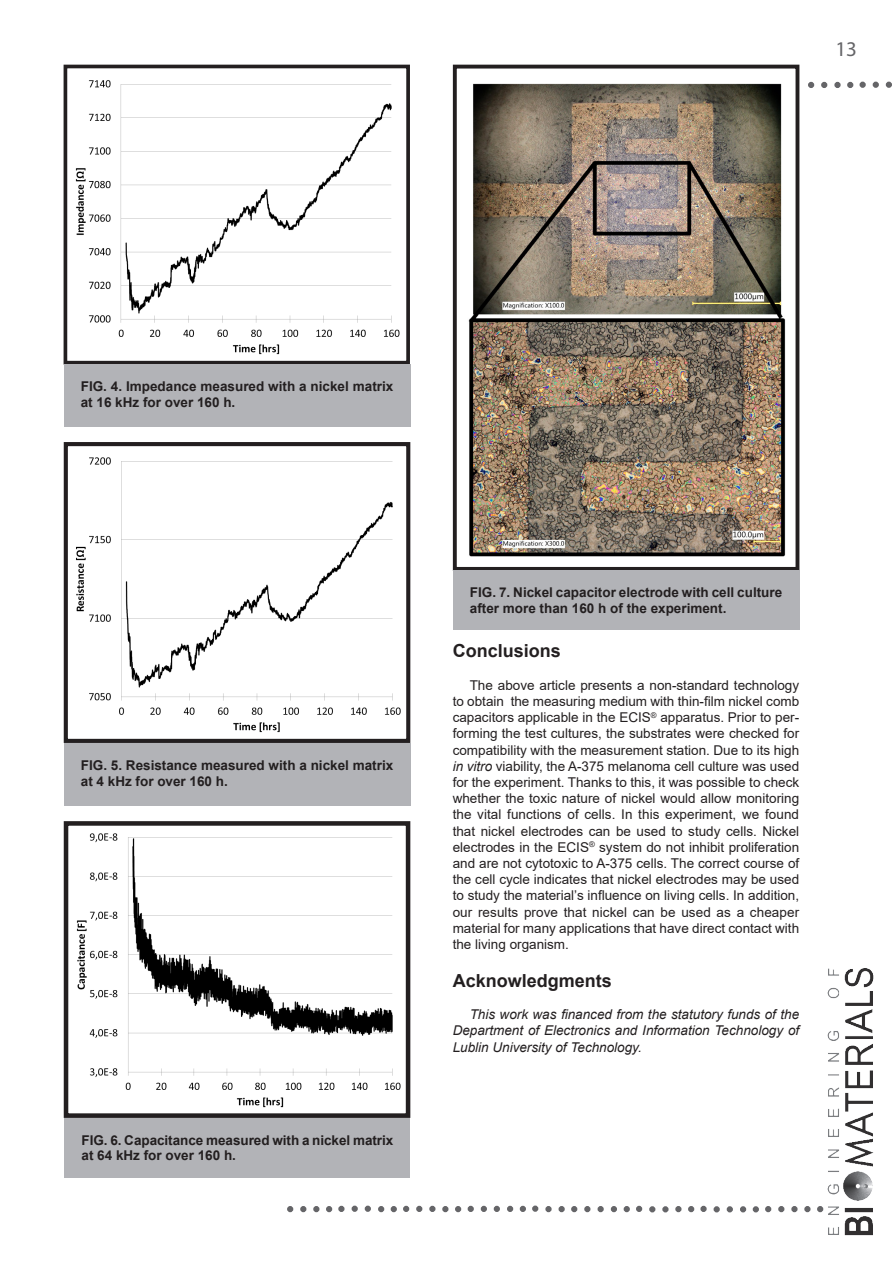
<style>
.page{position:relative;width:893px;height:1263px;background:#fff}
.page>*{position:absolute;margin:0;border:0;box-sizing:border-box;transform-origin:0 0}
.t1{font:21px "Myriad Pro";color:#656568}
.Tytuł_rozdziału{font:700 18px "Arial";color:#231f20}
.Tekst_UK{font:13.5px/16.2px "Arial";color:#231f20;text-align:justify}
.Podpis_rysunku{font:700 13.5px/15.8px "Arial";color:#231f20}
.Tekst_UK-2{font:italic 13.5px/16.2px "Arial";color:#231f20;text-align:justify}
.s1{font-style:italic}
</style>
<div class="page">
<svg style="left:873px;top:82px;width:6px;height:6px"></svg>
<svg style="left:886px;top:82px;width:6px;height:6px"></svg>
<div style="left:859px;top:82px;width:7px;height:6px;border:2px solid #656568;border-radius:50%"></div>
<svg style="left:847px;top:82px;width:6px;height:6px"></svg>
<div style="left:834px;top:82px;width:7px;height:6px;border:2px solid #656568;border-radius:50%"></div>
<svg style="left:808px;top:82px;width:6px;height:6px"></svg>
<svg style="left:821px;top:82px;width:6px;height:6px"></svg>
<div style="left:545px;top:1206px;width:7px;height:6px;border:2px solid #656568;border-radius:50%"></div>
<div style="left:558px;top:1206px;width:7px;height:6px;border:2px solid #656568;border-radius:50%"></div>
<div style="left:532px;top:1205px;width:6px;height:7px;border:2px solid #656568;border-radius:50%"></div>
<svg style="left:520px;top:1206px;width:6px;height:6px"></svg>
<svg style="left:507px;top:1206px;width:6px;height:6px"></svg>
<svg style="left:481px;top:1206px;width:6px;height:6px"></svg>
<svg style="left:494px;top:1206px;width:6px;height:6px"></svg>
<svg style="left:468px;top:1206px;width:6px;height:6px"></svg>
<svg style="left:455px;top:1206px;width:6px;height:6px"></svg>
<svg style="left:442px;top:1206px;width:6px;height:6px"></svg>
<svg style="left:416px;top:1206px;width:6px;height:6px"></svg>
<svg style="left:429px;top:1206px;width:6px;height:6px"></svg>
<svg style="left:403px;top:1206px;width:6px;height:6px"></svg>
<svg style="left:391px;top:1206px;width:6px;height:6px"></svg>
<svg style="left:378px;top:1206px;width:6px;height:6px"></svg>
<div style="left:352px;top:1205px;width:6px;height:7px;border:2px solid #656568;border-radius:50%"></div>
<div style="left:365px;top:1205px;width:6px;height:7px;border:2px solid #656568;border-radius:50%"></div>
<div style="left:338px;top:1206px;width:7px;height:6px;border:2px solid #656568;border-radius:50%"></div>
<svg style="left:326px;top:1206px;width:6px;height:6px"></svg>
<svg style="left:313px;top:1206px;width:6px;height:6px"></svg>
<svg style="left:287px;top:1206px;width:6px;height:6px"></svg>
<svg style="left:300px;top:1206px;width:6px;height:6px"></svg>
<svg style="left:817px;top:1206px;width:6px;height:6px"></svg>
<svg style="left:804px;top:1206px;width:6px;height:6px"></svg>
<svg style="left:778px;top:1206px;width:6px;height:6px"></svg>
<div style="left:791px;top:1206px;width:7px;height:6px;border:2px solid #656568;border-radius:50%"></div>
<svg style="left:765px;top:1206px;width:6px;height:6px"></svg>
<svg style="left:753px;top:1206px;width:6px;height:6px"></svg>
<svg style="left:740px;top:1206px;width:6px;height:6px"></svg>
<svg style="left:714px;top:1206px;width:6px;height:6px"></svg>
<svg style="left:727px;top:1206px;width:6px;height:6px"></svg>
<div style="left:700px;top:1206px;width:7px;height:6px;border:2px solid #656568;border-radius:50%"></div>
<svg style="left:688px;top:1206px;width:6px;height:6px"></svg>
<svg style="left:675px;top:1206px;width:6px;height:6px"></svg>
<svg style="left:649px;top:1206px;width:6px;height:6px"></svg>
<div style="left:662px;top:1206px;width:7px;height:6px;border:2px solid #656568;border-radius:50%"></div>
<svg style="left:636px;top:1206px;width:6px;height:6px"></svg>
<svg style="left:624px;top:1206px;width:6px;height:6px"></svg>
<svg style="left:611px;top:1206px;width:6px;height:6px"></svg>
<svg style="left:584px;top:1206px;width:6px;height:6px"></svg>
<div style="left:597px;top:1206px;width:7px;height:6px;border:2px solid #656568;border-radius:50%"></div>
<svg style="left:571px;top:1206px;width:6px;height:6px"></svg>
<img style="left:827px;top:968px;width:47px;height:268px">
<img style="left:75px;top:80px;width:325px;height:275px">
<div style="left:64px;top:65px;width:346px;height:299px;border:4px solid #231f20"></div>
<div style="left:64px;top:364px;width:346px;height:63px;background:#b2b3b7"></div>
<img style="left:76px;top:457px;width:325px;height:276px">
<div style="left:64px;top:442px;width:346px;height:301px;border:4px solid #231f20"></div>
<img style="left:76px;top:833px;width:325px;height:275px">
<div style="left:64px;top:821px;width:346px;height:297px;border:5px solid #231f20"></div>
<div style="left:64px;top:743px;width:346px;height:63px;background:#b2b3b7"></div>
<div style="left:64px;top:1118px;width:346px;height:60px;background:#b2b3b7"></div>
<img style="left:468px;top:83px;width:318px;height:474px">
<div style="left:453px;top:65px;width:346px;height:506px;border:4px solid #231f20"></div>
<div style="left:453px;top:570px;width:346px;height:60px;background:#b2b3b7"></div>
<h1 class="t1" style="left:835px;top:36px;width:23px">13</h1>
<p class="Podpis_rysunku" style="left:81px;top:379px;width:314px">FIG. 4. Impedance measured with a nickel matrix at 16 kHz for over 160 h.</p>
<p class="Podpis_rysunku" style="left:81px;top:757px;width:314px">FIG. 5. Resistance measured with a nickel matrix at 4 kHz for over 160 h.</p>
<p class="Podpis_rysunku" style="left:81px;top:1132px;width:313px">FIG. 6. Capacitance measured with a nickel matrix at 64 kHz for over 160 h.</p>
<p class="Podpis_rysunku" style="left:470px;top:584px;width:314px">FIG. 7. Nickel capacitor electrode with cell culture after more than 160 h of the experiment.</p>
<p class="Tytuł_rozdziału" style="left:453px;top:638px;width:110px">Conclusions</p>
<p class="Tekst_UK" style="left:453px;top:677px;width:348px;text-indent:17px">The above article presents a non-standard technology to obtain the measuring medium with thin-film nickel comb capacitors applicable in the ECIS<sup>®</sup> apparatus. Prior to per&shy;forming the test cultures, the substrates were checked for compatibility with the measurement station. Due to its high <span class="s1">in vitro</span> viability, the A-375 melanoma cell culture was used for the experiment. Thanks to this, it was possible to check whether the toxic nature of nickel would allow monitoring the vital functions of cells. In this experiment, we found that nickel electrodes can be used to study cells. Nickel electrodes in the ECIS<sup>®</sup> system do not inhibit proliferation and are not cytotoxic to A-375 cells. The correct course of the cell cycle indicates that nickel electrodes may be used to study the material’s influence on living cells. In addition, our results prove that nickel can be used as a cheaper material for many applications that have direct contact with the living organism.</p>
<p class="Tytuł_rozdziału" style="left:453px;top:968px;width:161px">Acknowledgments</p>
<p class="Tekst_UK-2" style="left:453px;top:1006px;width:348px;text-indent:17px">This work was financed from the statutory funds of the Department of Electronics and Information Technology of Lublin University of Technology.</p>
</div>
